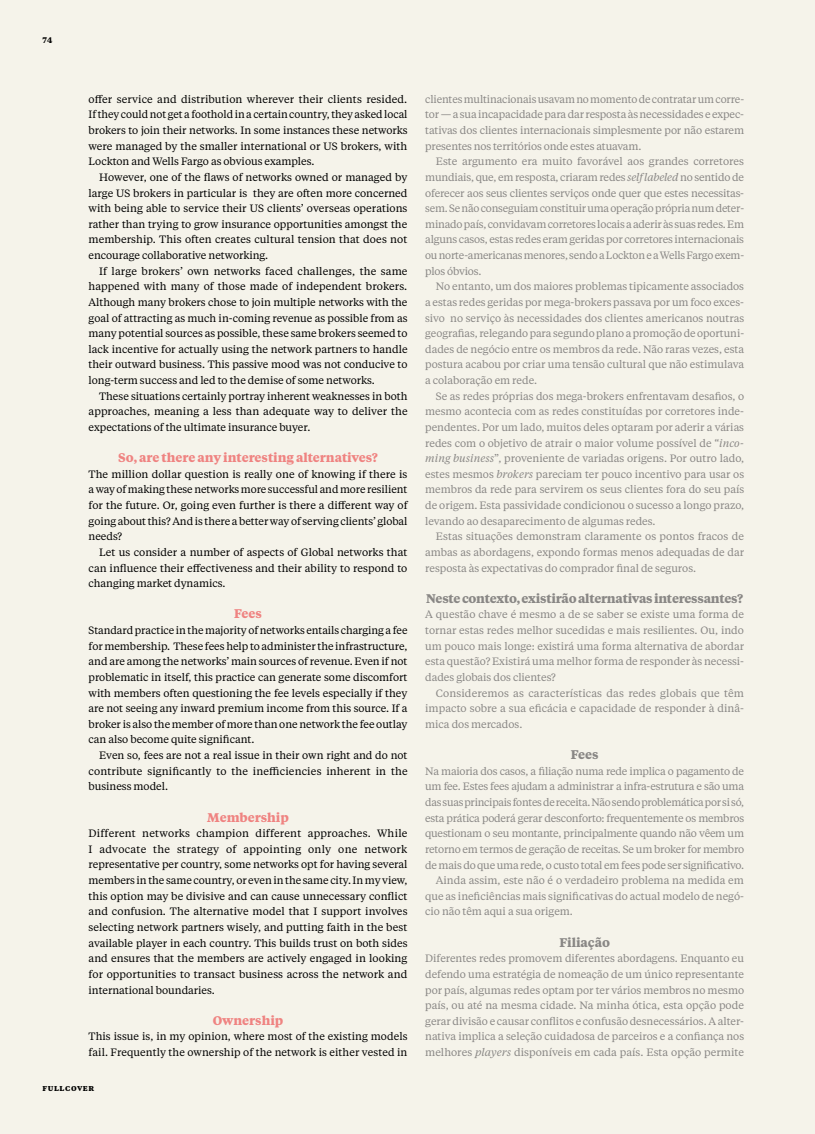
<style>
.page{position:relative;width:815px;height:1134px;background:#f5f3ea}
.page>*{position:absolute;margin:0;border:0;box-sizing:border-box;transform-origin:0 0}
.t1{font:700 12.5px "Tiempos Text";letter-spacing:-.005em;color:#ef8381}
.t2{font:700 12.5px "Tiempos Text";letter-spacing:-.02em;color:#898785}
.t3{font:10.62px/15.6px "Tiempos Text";letter-spacing:-.005em;color:#898785;text-align:justify}
.t4{font:10.62px/15.6px "Tiempos Text";color:#000;text-align:justify}
.t5{font:700 8.12px "Tiempos Text";letter-spacing:.075em;color:#000}
.s1{font-style:italic}
</style>
<div class="page">
<p class="t5" style="left:43px;top:34px;width:11px">74</p>
<p class="t4" style="left:89px;top:91px;width:320px">offer service and distribution wherever their clients resided.<br>If they could not get a foothold in a certain country, they asked local brokers to join their networks. In some instances these networks were managed by the smaller international or US brokers, with Lockton and Wells Fargo as obvious examples.</p>
<p class="t4" style="left:89px;top:169px;width:320px;text-indent:11px">However, one of the flaws of networks owned or managed by large US brokers in particular is they are often more concerned with being able to service their US clients’ overseas operations rather than trying to grow insurance opportunities amongst the membership. This often creates cultural tension that does not encourage collaborative networking.</p>
<p class="t4" style="left:89px;top:263px;width:321px;text-indent:11px">If large brokers’ own networks faced challenges, the same happened with many of those made of independent brokers.<br>Although many brokers chose to join multiple networks with the goal of attracting as much in-‑ coming revenue as possible from as many potential sources as possible, these same brokers seemed to lack incentive for actually using the network partners to handle their outward business. This passive mood was not conducive to long-‑term success and led to the demise of some networks.</p>
<p class="t4" style="left:89px;top:388px;width:321px;text-indent:11px">These situations certainly portray inherent weaknesses in both approaches, meaning a less than adequate way to deliver the expectations of the ultimate insurance buyer.</p>
<p class="t1" style="left:118px;top:449px;width:261px">So, are there any interesting alternatives?</p>
<p class="t4" style="left:89px;top:466px;width:321px">The million dollar question is really one of knowing if there is a way of making these networks more successful and more resilient for the future. Or, going even further is there a different way of going about this? And is there a better way of serving clients’ global needs?</p>
<p class="t4" style="left:89px;top:544px;width:320px;text-indent:11px">Let us consider a number of aspects of Global networks that can influence their effectiveness and their ability to respond to changing market dynamics.</p>
<p class="t1" style="left:234px;top:605px;width:29px">Fees</p>
<p class="t4" style="left:89px;top:622px;width:320px">Standard practice in the majority of networks entails charging a fee for membership. These fees help to administer the infrastructure, and are among the networks’ main sources of revenue. Even if not problematic in itself, this practice can generate some discomfort with members often questioning the fee levels especially if they are not seeing any inward premium income from this source. If a broker is also the member of more than one network the fee outlay can also become quite significant.</p>
<p class="t4" style="left:89px;top:747px;width:321px;text-indent:11px">Even so, fees are not a real issue in their own right and do not contribute significantly to the inefficiencies inherent in the business model.</p>
<p class="t1" style="left:207px;top:808px;width:83px">Membership</p>
<p class="t4" style="left:89px;top:825px;width:321px">Different networks champion different approaches. While I advocate the strategy of appointing only one network representative per country, some networks opt for having several members in the same country, or even in the same city. In my view, this option may be divisive and can cause unnecessary conflict and confusion. The alternative model that I support involves selecting network partners wisely, and putting faith in the best available player in each country. This builds trust on both sides and ensures that the members are actively engaged in looking for opportunities to transact business across the network and international boundaries.</p>
<p class="t1" style="left:213px;top:1011px;width:72px">Ownership</p>
<p class="t4" style="left:89px;top:1028px;width:320px">This issue is, in my opinion, where most of the existing models fail. Frequently the ownership of the network is either vested in</p>
<p class="t5" style="left:43px;top:1083px;width:53px">fullcover</p>
<p class="t3" style="left:425px;top:91px;width:320px">clientes multinacionais usavam no momento de contratar um corre&shy;tor — a sua incapacidade para dar resposta às necessidades e expec&shy;tativas dos clientes internacionais simplesmente por não estarem presentes nos territórios onde estes atuavam.</p>
<p class="t3" style="left:425px;top:153px;width:320px;text-indent:11px">Este argumento era muito favorável aos grandes corretores mundiais, que, em resposta, criaram redes <span class="s1">self labeled</span> no sentido de oferecer aos seus clientes serviços onde quer que estes necessitas&shy;sem. Se não conseguiam constituir uma operação própria num deter&shy;minado país, convidavam corretores locais a aderir às suas redes. Em alguns casos, estas redes eram geridas por corretores internacionais ou norte-‑americanas menores, sendo a Lockton e a Wells Fargo exem&shy;plos óbvios.</p>
<p class="t3" style="left:425px;top:278px;width:320px;text-indent:11px">No entanto, um dos maiores problemas tipicamente associados a estas redes geridas por mega-‑brokers passava por um foco exces&shy;sivo no serviço às necessidades dos clientes americanos noutras geografias, relegando para segundo plano a promoção de oportuni&shy;dades de negócio entre os membros da rede. Não raras vezes, esta postura acabou por criar uma tensão cultural que não estimulava a colaboração em rede.</p>
<p class="t3" style="left:425px;top:388px;width:321px;text-indent:11px">Se as redes próprias dos mega-‑brokers enfrentavam desafios, o mesmo acontecia com as redes constituídas por corretores inde&shy;pendentes. Por um lado, muitos deles optaram por aderir a várias redes com o objetivo de atrair o maior volume possível de “<span class="s1">inco&shy;ming business</span>”, proveniente de variadas origens. Por outro lado, estes mesmos <span class="s1">brokers</span> pareciam ter pouco incentivo para usar os membros da rede para servirem os seus clientes fora do seu país de origem. Esta passividade condicionou o sucesso a longo prazo, levando ao desaparecimento de algumas redes.</p>
<p class="t3" style="left:425px;top:528px;width:320px;text-indent:11px">Estas situações demonstram claramente os pontos fracos de ambas as abordagens, expondo formas menos adequadas de dar resposta às expectativas do comprador final de seguros.</p>
<p class="t2" style="left:426px;top:589px;width:318px">Neste contexto, existirão alternativas interessantes?</p>
<p class="t3" style="left:425px;top:606px;width:320px">A questão chave é mesmo a de se saber se existe uma forma de tornar estas redes melhor sucedidas e mais resilientes. Ou, indo um pouco mais longe: existirá uma forma alternativa de abordar esta questão? Existirá uma melhor forma de responder às necessi&shy;dades globais dos clientes?</p>
<p class="t3" style="left:425px;top:684px;width:320px;text-indent:11px">Consideremos as características das redes globais que têm impacto sobre a sua eficácia e capacidade de responder à dinâ&shy;mica dos mercados.</p>
<p class="t2" style="left:571px;top:746px;width:29px">Fees</p>
<p class="t3" style="left:425px;top:763px;width:320px">Na maioria dos casos, a filiação numa rede implica o pagamento de</p>
<p class="t3" style="left:425px;top:778px;width:320px">um fee. Estes fees ajudam a administrar a infra-‑ estrutura e são uma</p>
<p class="t3" style="left:425px;top:794px;width:320px">das suas principais fontes de receita. Não sendo problemática por si só,</p>
<p class="t3" style="left:425px;top:809px;width:320px">esta prática poderá gerar desconforto: frequentemente os membros</p>
<p class="t3" style="left:425px;top:825px;width:320px">questionam o seu montante, principalmente quando não vêem um</p>
<p class="t3" style="left:425px;top:841px;width:320px">retorno em termos de geração de receitas. Se um broker for membro</p>
<p class="t3" style="left:425px;top:856px;width:320px">de mais do que uma rede, o custo total em fees pode ser significativo.</p>
<p class="t3" style="left:436px;top:872px;width:310px">Ainda assim, este não é o verdadeiro problema na medida em</p>
<p class="t3" style="left:425px;top:888px;width:320px">que as ineficiências mais significativas do actual modelo de negó-</p>
<p class="t3" style="left:425px;top:903px;width:149px">cio não têm aqui a sua origem.</p>
<p class="t2" style="left:559px;top:933px;width:52px">Filiação</p>
<p class="t3" style="left:425px;top:950px;width:320px">Diferentes redes promovem diferentes abordagens. Enquanto eu defendo uma estratégia de nomeação de um único representante por país, algumas redes optam por ter vários membros no mesmo país, ou até na mesma cidade. Na minha ótica, esta opção pode gerar divisão e causar conflitos e confusão desnecessários. A alter&shy;nativa implica a seleção cuidadosa de parceiros e a confiança nos melhores <span class="s1">players</span> disponíveis em cada país. Esta opção permite</p>
</div>
